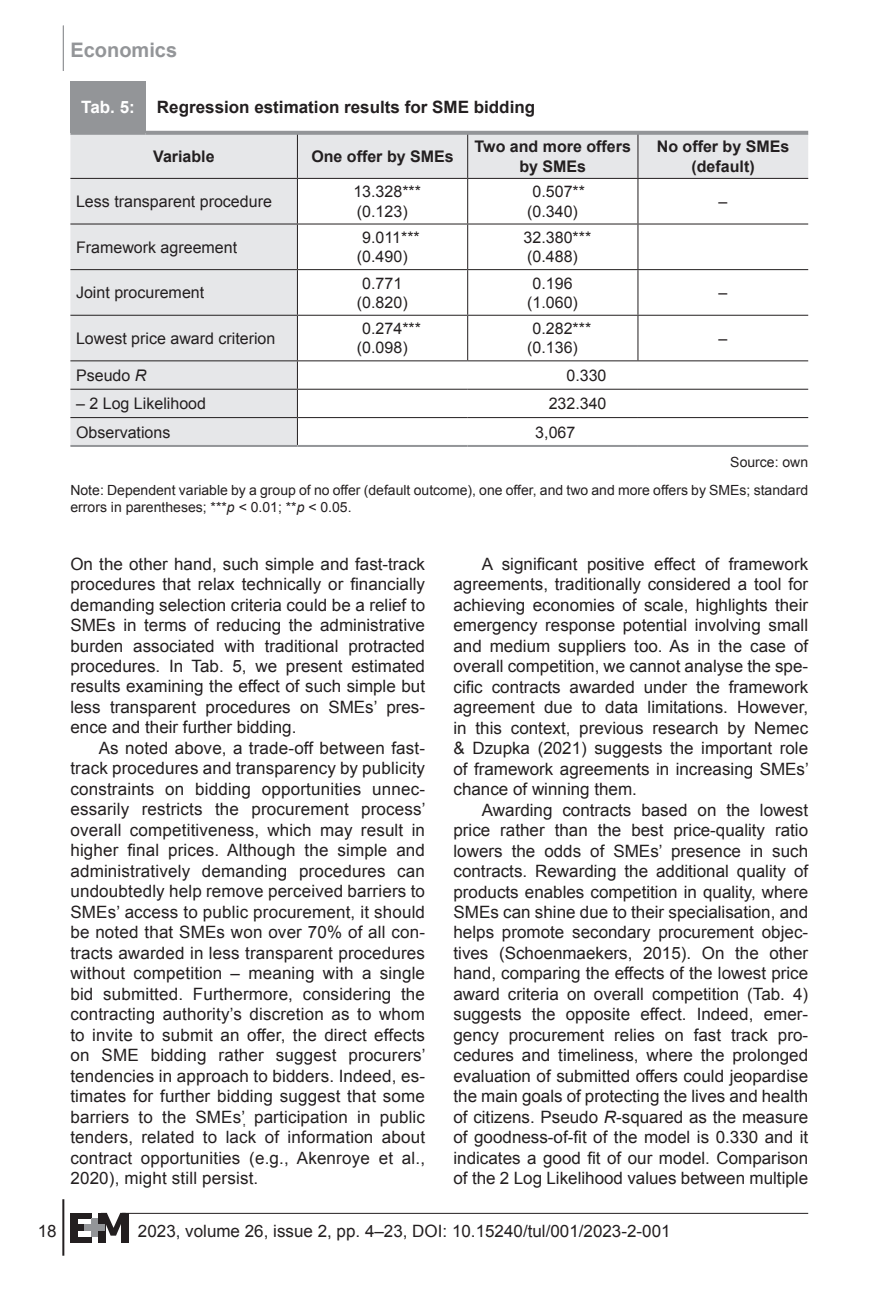
<style>
.page{position:relative;width:890px;height:1298px;background:#fff}
.page>*{position:absolute;margin:0;border:0;box-sizing:border-box;transform-origin:0 0}
.t1{font:700 20px "Arial";color:#939598}
.t2{font:17px/20.4px "Arial";color:#231f20;text-align:justify}
.t3{font:700 17px "Arial";color:#231f20}
.t4{font:700 17px "Arial";color:#fff}
.t5{font:16px/19.2px "Arial";color:#231f20}
.t6{font:700 16px/19.2px "Arial";color:#231f20;text-align:center}
.t7{font:14px/28.2px "Arial";color:#231f20;text-align:right}
.s1{font-style:italic}
</style>
<div class="page">
<hr style="left:62px;top:1199px;width:2px;height:56px;background:#231f20">
<hr style="left:122px;top:1212px;width:685px;height:1px;background:#231f20">
<div style="left:70px;top:1212px;width:22px;height:6px;background:#231f20"></div>
<div style="left:70px;top:1236px;width:22px;height:6px;background:#231f20"></div>
<div style="left:70px;top:1224px;width:15px;height:6px;background:#231f20"></div>
<div style="left:70px;top:1212px;width:8px;height:30px;background:#231f20"></div>
<div style="left:98px;top:1212px;width:7px;height:30px;background:#231f20"></div>
<div style="left:121px;top:1212px;width:8px;height:30px;background:#231f20"></div>
<svg style="left:101px;top:1212px;width:25px;height:23px"></svg>
<div style="left:92px;top:1218px;width:6px;height:18px;background:#939598"></div>
<div style="left:85px;top:1224px;width:20px;height:6px;background:#939598"></div>
<hr style="left:63px;top:26px;width:1px;height:45px;background:#939598">
<svg style="left:70px;top:135px;width:737px;height:310px"></svg>
<hr style="left:467px;top:134px;width:1px;height:44px;background:#231f20">
<hr style="left:637px;top:134px;width:1px;height:44px;background:#231f20">
<hr style="left:467px;top:179px;width:1px;height:44px;background:#231f20">
<hr style="left:637px;top:179px;width:1px;height:44px;background:#231f20">
<hr style="left:70px;top:223px;width:227px;height:1px;background:#231f20">
<hr style="left:297px;top:223px;width:170px;height:1px;background:#231f20">
<hr style="left:467px;top:223px;width:170px;height:1px;background:#231f20">
<hr style="left:467px;top:224px;width:1px;height:45px;background:#231f20">
<hr style="left:637px;top:223px;width:170px;height:1px;background:#231f20">
<hr style="left:637px;top:224px;width:1px;height:45px;background:#231f20">
<hr style="left:70px;top:269px;width:227px;height:1px;background:#231f20">
<hr style="left:297px;top:269px;width:170px;height:1px;background:#231f20">
<hr style="left:467px;top:269px;width:170px;height:1px;background:#231f20">
<hr style="left:467px;top:270px;width:1px;height:45px;background:#231f20">
<hr style="left:637px;top:269px;width:170px;height:1px;background:#231f20">
<hr style="left:637px;top:270px;width:1px;height:45px;background:#231f20">
<hr style="left:70px;top:315px;width:227px;height:1px;background:#231f20">
<hr style="left:297px;top:315px;width:170px;height:1px;background:#231f20">
<hr style="left:467px;top:315px;width:170px;height:1px;background:#231f20">
<hr style="left:467px;top:316px;width:1px;height:44px;background:#231f20">
<hr style="left:637px;top:315px;width:170px;height:1px;background:#231f20">
<hr style="left:637px;top:316px;width:1px;height:44px;background:#231f20">
<hr style="left:70px;top:360px;width:227px;height:1px;background:#231f20">
<hr style="left:70px;top:388px;width:227px;height:1px;background:#231f20">
<hr style="left:70px;top:417px;width:227px;height:1px;background:#231f20">
<hr style="left:297px;top:134px;width:1px;height:44px;background:#231f20">
<hr style="left:297px;top:179px;width:1px;height:44px;background:#231f20">
<hr style="left:297px;top:224px;width:1px;height:45px;background:#231f20">
<hr style="left:297px;top:270px;width:1px;height:45px;background:#231f20">
<hr style="left:297px;top:316px;width:1px;height:44px;background:#231f20">
<hr style="left:70px;top:178px;width:227px;height:1px;background:#231f20">
<hr style="left:297px;top:178px;width:170px;height:1px;background:#231f20">
<hr style="left:467px;top:178px;width:170px;height:1px;background:#231f20">
<hr style="left:637px;top:178px;width:170px;height:1px;background:#231f20">
<hr style="left:70px;top:445px;width:227px;height:2px;background:#939598">
<hr style="left:297px;top:360px;width:170px;height:1px;background:#231f20">
<hr style="left:467px;top:360px;width:170px;height:1px;background:#231f20">
<hr style="left:637px;top:360px;width:170px;height:1px;background:#231f20">
<hr style="left:297px;top:388px;width:170px;height:1px;background:#231f20">
<hr style="left:467px;top:388px;width:170px;height:1px;background:#231f20">
<hr style="left:637px;top:388px;width:170px;height:1px;background:#231f20">
<hr style="left:297px;top:417px;width:170px;height:1px;background:#231f20">
<svg style="left:297px;top:361px;width:1px;height:84px"></svg>
<hr style="left:467px;top:417px;width:170px;height:1px;background:#231f20">
<hr style="left:637px;top:417px;width:170px;height:1px;background:#231f20">
<hr style="left:297px;top:445px;width:170px;height:2px;background:#939598">
<hr style="left:467px;top:445px;width:170px;height:2px;background:#939598">
<hr style="left:637px;top:445px;width:170px;height:2px;background:#939598">
<div style="left:70px;top:82px;width:75px;height:51px;background:#939598"></div>
<svg style="left:70px;top:133px;width:75px;height:2px"></svg>
<svg style="left:145px;top:131px;width:662px;height:4px;background:#97999c"></svg>
<p class="t1" style="left:70px;top:36px;width:108px">Economics</p>
<p class="t4" style="left:81px;top:96px;width:55px">Tab. 5:</p>
<p class="t3" style="left:157px;top:96px;width:379px">Regression estimation results for SME bidding</p>
<p class="t6" style="left:153px;top:147px;width:63px">Variable</p>
<p class="t6" style="left:311px;top:147px;width:144px">One offer by SMEs</p>
<p class="t6" style="left:474px;top:138px;width:158px">Two and more offers by SMEs</p>
<p class="t6" style="left:656px;top:138px;width:134px">No offer by SMEs (default)</p>
<p class="t5" style="left:76px;top:192px;width:197px">Less transparent procedure</p>
<p class="t5" style="left:353px;top:182px;width:69px">13.328*** (0.123)</p>
<p class="t5" style="left:527px;top:182px;width:59px;text-align:center">0.507** (0.340)</p>
<p class="t5" style="left:718px;top:192px;width:10px">–</p>
<p class="t5" style="left:76px;top:237px;width:162px">Framework agreement</p>
<p class="t5" style="left:357px;top:228px;width:64px;text-indent:5px">9.011*** (0.490)</p>
<p class="t5" style="left:523px;top:228px;width:69px">32.380*** (0.488)</p>
<p class="t5" style="left:76px;top:283px;width:130px">Joint procurement</p>
<p class="t5" style="left:357px;top:273px;width:52px;text-align:center">0.771 (0.820)</p>
<p class="t5" style="left:527px;top:273px;width:52px;text-align:center">0.196 (1.060)</p>
<p class="t5" style="left:76px;top:329px;width:201px">Lowest price award criterion</p>
<p class="t5" style="left:357px;top:319px;width:66px;text-indent:5px">0.274*** (0.098)</p>
<p class="t5" style="left:527px;top:319px;width:66px;text-indent:5px">0.282*** (0.136)</p>
<p class="t5" style="left:718px;top:283px;width:10px">–</p>
<p class="t5" style="left:718px;top:329px;width:10px">–</p>
<p class="t5" style="left:76px;top:366px;width:72px">Pseudo <span class="s1">R</span></p>
<p class="t5" style="left:566px;top:366px;width:42px">0.330</p>
<p class="t5" style="left:76px;top:394px;width:131px">– 2 Log Likelihood</p>
<p class="t5" style="left:548px;top:394px;width:59px">232.340</p>
<p class="t5" style="left:76px;top:422px;width:96px">Observations</p>
<p class="t5" style="left:535px;top:422px;width:42px">3,067</p>
<p class="t7" style="left:70px;top:448px;width:739px">Source: own<br>Note: Dependent variable by a group of no offer (default outcome), one offer, and two and more offers by SMEs; standard</p>
<p class="t7" style="left:70px;top:493px;width:282px">errors in parentheses; ***<span class="s1">p</span> &lt; 0.01; **<span class="s1">p</span> &lt; 0.05.</p>
<p class="t2" style="left:70px;top:553px;width:356px">On the other hand, such simple and fast-track procedures that relax technically or financially demanding selection criteria could be a relief to SMEs in terms of reducing the administrative burden associated with traditional protracted procedures. In Tab. 5, we present estimated results examining the effect of such simple but less transparent procedures on SMEs’ pres&shy;ence and their further bidding.</p>
<p class="t2" style="left:70px;top:737px;width:356px;text-indent:28px">As noted above, a trade-off between fast&shy;track procedures and transparency by publicity constraints on bidding opportunities unnec&shy;essarily restricts the procurement process’ overall competitiveness, which may result in higher final prices. Although the simple and administratively demanding procedures can undoubtedly help remove perceived barriers to SMEs’ access to public procurement, it should be noted that SMEs won over 70% of all con&shy;tracts awarded in less transparent procedures without competition – meaning with a single bid submitted. Furthermore, considering the contracting authority’s discretion as to whom to invite to submit an offer, the direct effects on SME bidding rather suggest procurers’ tendencies in approach to bidders. Indeed, es&shy;timates for further bidding suggest that some barriers to the SMEsְ’ participation in public tenders, related to lack of information about contract opportunities (e.g., Akenroye et al., 2020), might still persist.</p>
<p class="t2" style="left:453px;top:554px;width:356px;text-indent:28px">A significant positive effect of framework agreements, traditionally considered a tool for achieving economies of scale, highlights their emergency response potential involving small and medium suppliers too. As in the case of overall competition, we cannot analyse the spe&shy;cific contracts awarded under the framework agreement due to data limitations. However, in this context, previous research by Nemec &amp; Dzupka (2021) suggests the important role of framework agreements in increasing SMEs’ chance of winning them.</p>
<p class="t2" style="left:453px;top:799px;width:356px;text-indent:28px">Awarding contracts based on the lowest price rather than the best price-quality ratio lowers the odds of SMEs’ presence in such contracts. Rewarding the additional quality of products enables competition in quality, where SMEs can shine due to their specialisation, and helps promote secondary procurement objec&shy;tives (Schoenmaekers, 2015). On the other hand, comparing the effects of the lowest price award criteria on overall competition (Tab. 4) suggests the opposite effect. Indeed, emer&shy;gency procurement relies on fast track pro&shy;cedures and timeliness, where the prolonged evaluation of submitted offers could jeopardise the main goals of protecting the lives and health of citizens. Pseudo <span class="s1">R</span>-squared as the measure of goodness-of-fit of the model is 0.330 and it indicates a good fit of our model. Comparison of the 2 Log Likelihood values between multiple</p>
<p class="t2" style="left:38px;top:1220px;width:20px">18</p>
<p class="t2" style="left:138px;top:1220px;width:534px">2023, volume 26, issue 2, pp. 4–23, DOI: 10.15240/tul/001/2023-2-001</p>
</div>
